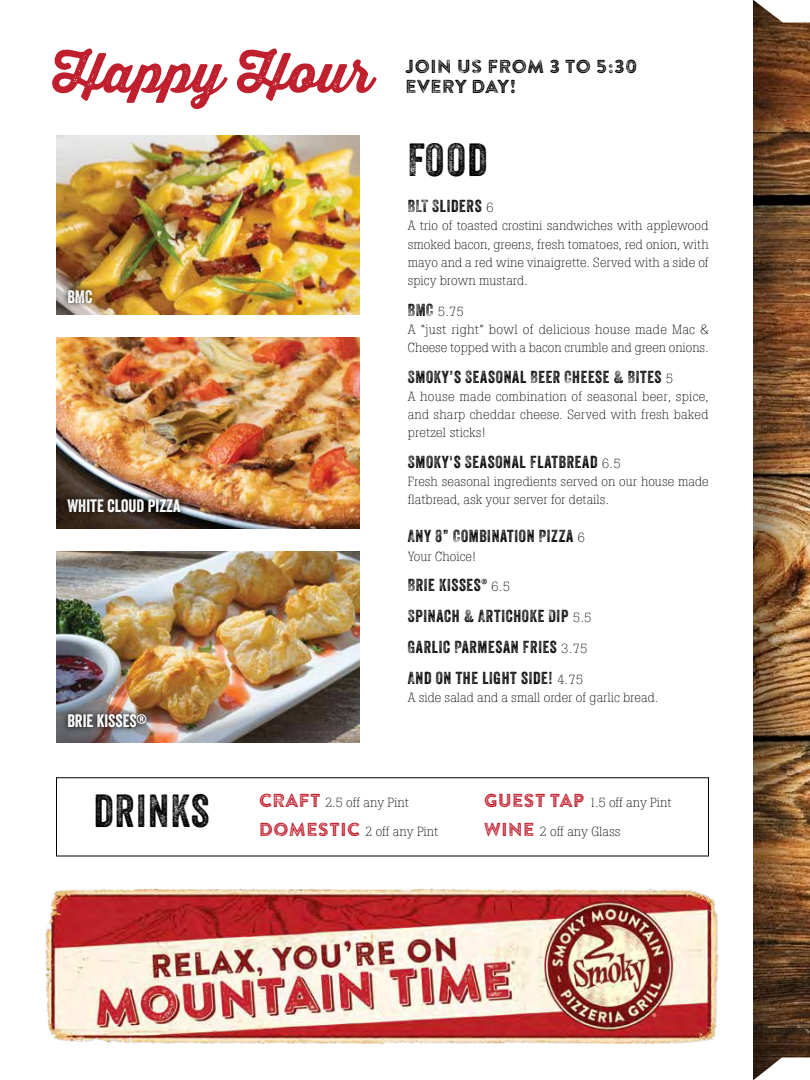
<style>
.page{position:relative;width:810px;height:1080px;background:#fff}
.page>*{position:absolute;margin:0;border:0;box-sizing:border-box;transform-origin:0 0}
.t1{font:53.75px "Thirsty Rough Bol";color:#c01f2e}
.t2{font:45px "Veneer Three";letter-spacing:.04em;color:#000}
.t3{font:18.75px "Brandon Printed Inline";color:#000}
.t4{font:17.5px "Veneer";color:#fff}
.t5{font:16.88px/30.8px "Veneer Three";letter-spacing:.04em;color:#000}
.t6{font:300 13.12px/18.1px "Boton";color:#000;text-align:justify}
.s1{font-family:"Boton";font-weight:300;font-size:13.12px}
.s2{font-family:"Veneer Three";font-weight:400;font-size:16.88px}
.s3{font-family:"Brandon Printed Inline";font-weight:400;font-size:18.75px;color:#c01f2e}
</style>
<div class="page">
<div style="left:754px;top:0;width:56px;height:1080px;background:#000;opacity:.5"></div>
<svg style="left:753px;top:0;width:57px;height:22px"></svg>
<svg style="left:753px;top:1058px;width:57px;height:22px"></svg>
<img style="left:45px;top:888px;width:673px;height:156px">
<img style="left:56px;top:135px;width:304px;height:180px">
<img style="left:56px;top:338px;width:304px;height:190px">
<svg style="left:62px;top:284px;width:36px;height:25px"></svg>
<svg style="left:62px;top:493px;width:125px;height:25px;background:#392f29"></svg>
<img style="left:56px;top:551px;width:304px;height:191px">
<img style="left:62px;top:708px;width:91px;height:26px">
<h1 class="t1" style="left:52px;top:32px;width:322px">Happy Hour</h1>
<h3 class="t4" style="left:68px;top:286px;width:27px">BMC</h3>
<h3 class="t4" style="left:68px;top:495px;width:115px">WHITE CLOUD PIZZA</h3>
<h3 class="t4" style="left:68px;top:710px;width:81px">BRIE KISSES®</h3>
<h3 class="t3" style="left:405px;top:55px;width:234px">JOIN US FROM 3 TO 5:30</h3>
<h3 class="t3" style="left:405px;top:75px;width:113px">EVERY DAY!</h3>
<h2 class="t2" style="left:408px;top:132px;width:81px">FOOD</h2>
<p class="t5" style="left:408px;top:191px;width:87px">BLT SLIDERS <span class="s1">6</span></p>
<p class="t6" style="left:408px;top:217px;width:302px">A trio of toasted crostini sandwiches with applewood smoked bacon, greens, fresh tomatoes, red onion, with mayo and a red wine vinaigrette. Served with a side of spicy brown mustard.</p>
<p class="t6" style="left:408px;top:302px;width:302px;text-align:left"><span class="s2">BMC</span> 5.75<br>A “just right” bowl of delicious house made Mac &amp;<br>Cheese topped with a bacon crumble and green onions.</p>
<p class="t5" style="left:408px;top:361px;width:267px">SMOKY’S SEASONAL BEER CHEESE &amp; BITES <span class="s1">5</span></p>
<p class="t6" style="left:408px;top:387px;width:302px">A house made combination of seasonal beer, spice, and sharp cheddar cheese. Served with fresh baked pretzel sticks!</p>
<p class="t5" style="left:408px;top:446px;width:214px">SMOKY'S SEASONAL FLATBREAD <span class="s1">6.5</span></p>
<p class="t6" style="left:408px;top:472px;width:302px">Fresh seasonal ingredients served on our house made flatbread, ask your server for details.</p>
<p class="t5" style="left:408px;top:521px;width:179px">ANY 8” COMBINATION PIZZA <span class="s1">6</span></p>
<p class="t6" style="left:408px;top:547px;width:69px">Your Choice!</p>
<p class="t5" style="left:408px;top:570px;width:185px">BRIE KISSES<sup>®</sup> <span class="s1">6.5<br></span>SPINACH &amp; ARTICHOKE DIP <span class="s1">5.5<br></span>GARLIC PARMESAN FRIES <span class="s1">3.75<br></span>AND ON THE LIGHT SIDE! <span class="s1">4.75</span></p>
<p class="t6" style="left:408px;top:688px;width:252px">A side salad and a small order of garlic bread.</p>
<h2 class="t2" style="left:94px;top:783px;width:117px">DRINKS</h2>
<p class="t6" style="left:259px;top:793px;width:152px"><span class="s3">CRAFT</span> 2.5 off any Pint</p>
<p class="t6" style="left:484px;top:793px;width:189px"><span class="s3">GUEST TAP</span> 1.5 off any Pint</p>
<p class="t6" style="left:259px;top:822px;width:181px"><span class="s3">DOMESTIC</span> 2 off any Pint</p>
<p class="t6" style="left:484px;top:822px;width:138px"><span class="s3">WINE</span> 2 off any Glass</p>
</div>
